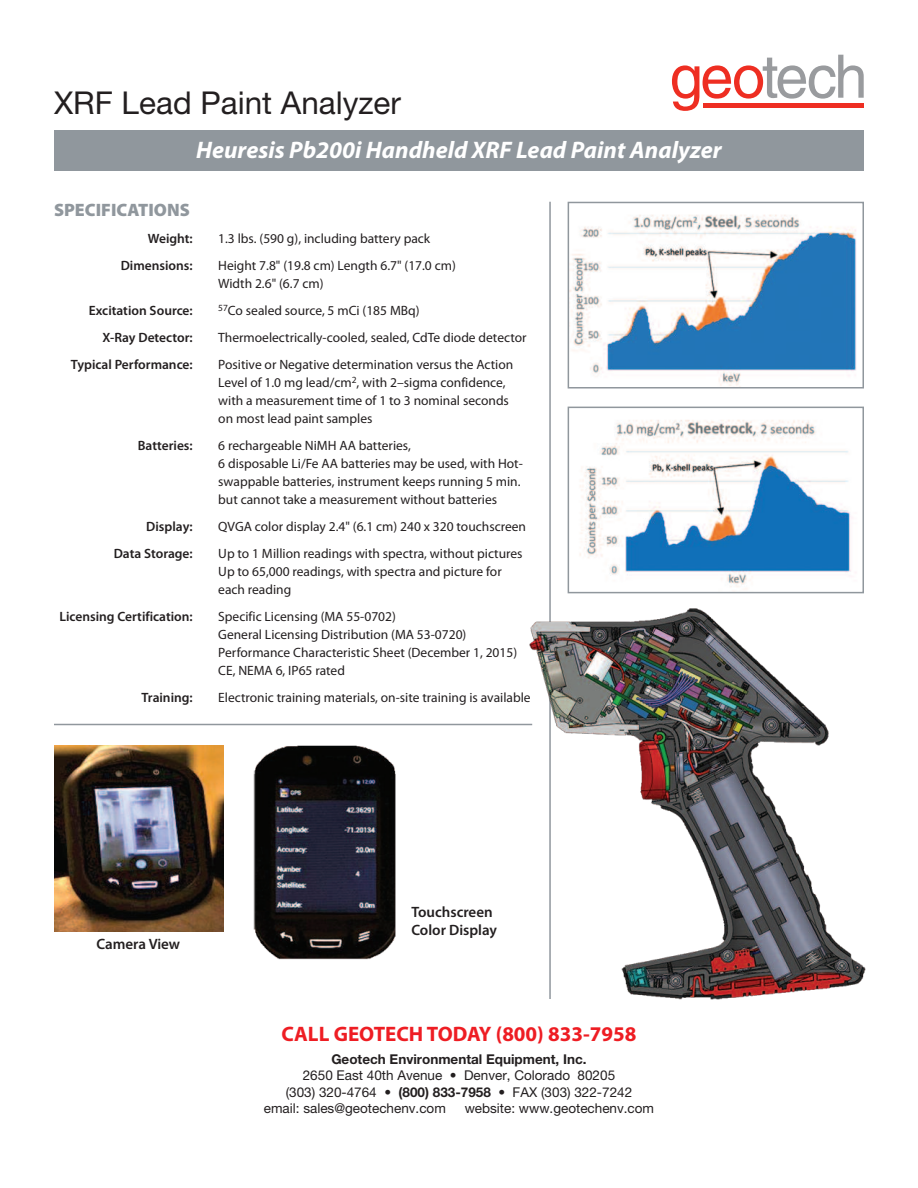
<style>
.page{position:relative;width:918px;height:1188px;background:#fff}
.page>*{position:absolute;margin:0;border:0;box-sizing:border-box;transform-origin:0 0}
.t1{font:31.5px "Helvetica Neue";color:#231f20}
.t2{font:italic 700 24px "Myriad Pro";color:#fff}
.t3{font:700 21px "Myriad Pro";color:#ee1d23}
.t4{font:900 18px "Myriad Pro";color:#90979d}
.t5{font:600 15px/18px "Myriad Pro";color:#231f20}
.t6{font:13.5px/18px "Myriad Pro";color:#231f20}
.t7{font:13.5px "Helvetica Neue";color:#231f20}
.t8{font:600 13.5px "Myriad Pro";color:#231f20}
.t9{font:700 13.5px "Helvetica Neue";color:#231f20}
.s1{font-weight:700}
</style>
<div class="page">
<svg style="left:672px;top:55px;width:192px;height:56px"></svg>
<div style="left:703px;top:103px;width:161px;height:5px;background:#ee2e22"></div>
<div style="left:54px;top:130px;width:810px;height:41px;background:#90979d"></div>
<img style="left:571px;top:214px;width:286px;height:172px">
<div style="left:568px;top:202px;width:296px;height:187px;border:2px solid #90979d"></div>
<img style="left:579px;top:420px;width:273px;height:169px">
<div style="left:568px;top:407px;width:296px;height:186px;border:2px solid #90979d"></div>
<img style="left:54px;top:745px;width:170px;height:187px">
<img style="left:253px;top:745px;width:143px;height:215px">
<hr style="left:549px;top:202px;width:2px;height:797px;background:#90979d">
<img style="left:522px;top:606px;width:344px;height:394px">
<hr style="left:54px;top:724px;width:478px;height:1px;background:#90979d">
<div style="left:411px;top:906px;width:118px;height:44px;background:#fff"></div>
<h1 class="t1" style="left:54px;top:92px;width:349px">XRF Lead Paint Analyzer</h1>
<h2 class="t2" style="left:196px;top:140px;width:527px">Heuresis Pb200i Handheld XRF Lead Paint Analyzer</h2>
<h3 class="t4" style="left:54px;top:203px;width:137px">SPECIFICATIONS</h3>
<p class="t8" style="left:148px;top:233px;width:46px">Weight:</p>
<p class="t6" style="left:218px;top:230px;width:214px">1.3 lbs. (590 g), including battery pack</p>
<p class="t8" style="left:121px;top:260px;width:74px">Dimensions:</p>
<p class="t6" style="left:218px;top:257px;width:239px">Height 7.8" (19.8 cm) Length 6.7" (17.0 cm)<br>Width 2.6" (6.7 cm)</p>
<p class="t8" style="left:89px;top:305px;width:105px">Excitation Source:</p>
<p class="t6" style="left:218px;top:302px;width:203px"><sup>57</sup>Co sealed source, 5 mCi (185 MBq)</p>
<p class="t8" style="left:102px;top:332px;width:92px">X-Ray Detector:</p>
<p class="t6" style="left:218px;top:329px;width:310px">Thermoelectrically-cooled, sealed, CdTe diode detector</p>
<p class="t8" style="left:71px;top:359px;width:123px">Typical Performance:</p>
<p class="t6" style="left:218px;top:356px;width:297px">Positive or Negative determination versus the Action Level of 1.0 mg lead/cm<sup>2</sup>, with 2–sigma confidence, with a measurement time of 1 to 3 nominal seconds on most lead paint samples</p>
<p class="t8" style="left:138px;top:440px;width:56px">Batteries:</p>
<p class="t6" style="left:218px;top:437px;width:306px">6 rechargeable NiMH AA batteries,<br>6 disposable Li/Fe AA batteries may be used, with Hot&shy;swappable batteries, instrument keeps running 5 min. but cannot take a measurement without batteries</p>
<p class="t8" style="left:146px;top:521px;width:48px">Display:</p>
<p class="t6" style="left:218px;top:518px;width:309px">QVGA color display 2.4" (6.1 cm) 240 x 320 touchscreen</p>
<p class="t8" style="left:114px;top:548px;width:81px">Data Storage:</p>
<p class="t6" style="left:218px;top:545px;width:306px">Up to 1 Million readings with spectra, without pictures<br>Up to 65,000 readings, with spectra and picture for each reading</p>
<p class="t8" style="left:59px;top:611px;width:135px">Licensing Certification:</p>
<p class="t6" style="left:218px;top:608px;width:300px">Specific Licensing (MA 55-0702)<br>General Licensing Distribution (MA 53-0720)<br>Performance Characteristic Sheet (December 1, 2015)<br>CE, NEMA 6, IP65 rated</p>
<p class="t8" style="left:142px;top:692px;width:53px">Training:</p>
<p class="t6" style="left:218px;top:689px;width:314px">Electronic training materials, on-site training is available</p>
<p class="t5" style="left:97px;top:937px;width:85px">Camera View</p>
<p class="t5" style="left:411px;top:905px;width:87px">Touchscreen<br>Color Display</p>
<h3 class="t3" style="left:282px;top:1026px;width:356px">CALL GEOTECH TODAY (800) 833-7958</h3>
<p class="t9" style="left:331px;top:1055px;width:257px">Geotech Environmental Equipment, Inc.</p>
<p class="t7" style="left:303px;top:1071px;width:314px">2650 East 40th Avenue • Denver, Colorado 80205</p>
<p class="t7" style="left:286px;top:1087px;width:348px">(303) 320-4764 • <span class="s1">(800) 833-7958</span> • FAX (303) 322-7242</p>
<p class="t7" style="left:264px;top:1103px;width:184px">email: sales@geotechenv.com</p>
<p class="t7" style="left:465px;top:1103px;width:191px">website: www.geotechenv.com</p>
</div>
